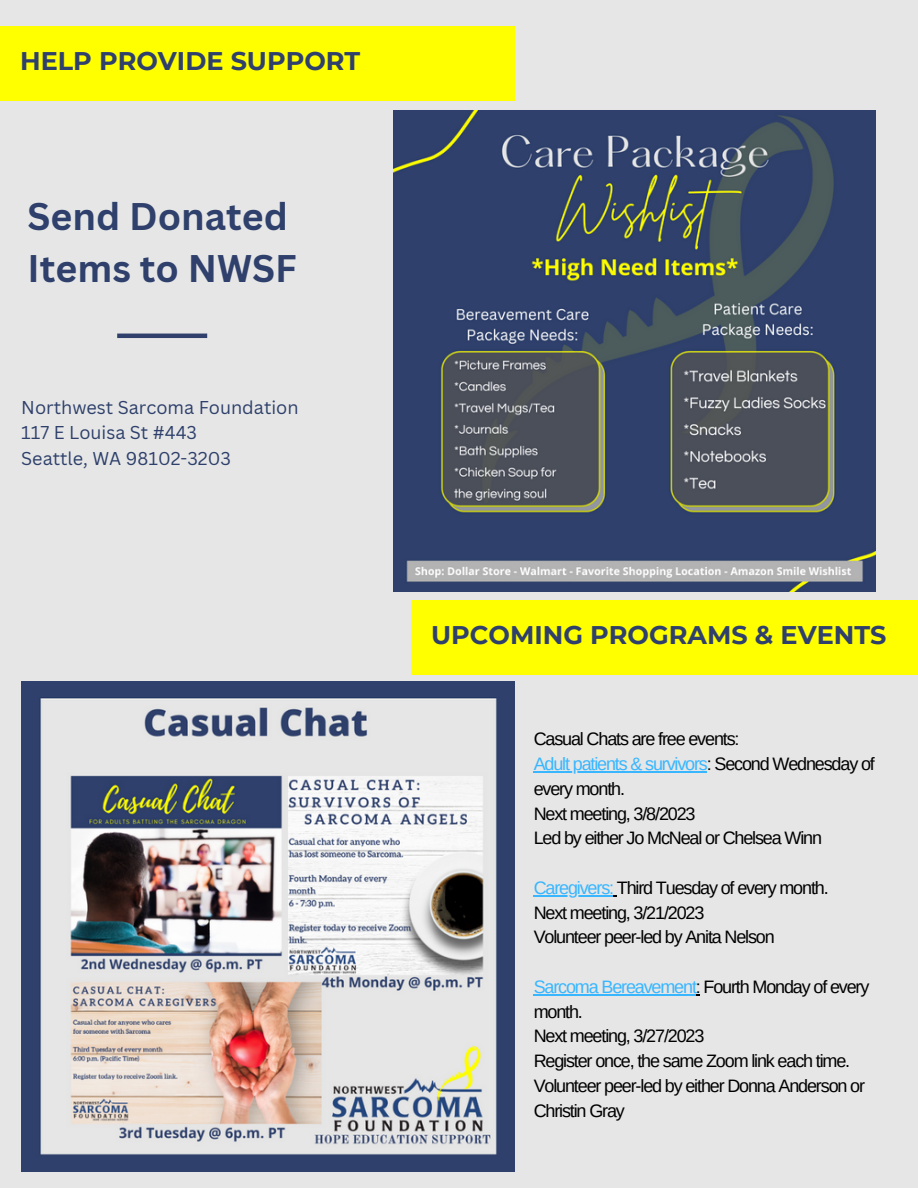
<style>
.page{position:relative;width:918px;height:1188px;background:#e6e6e6}
.page>*{position:absolute;margin:0;border:0;box-sizing:border-box;transform-origin:0 0}
.t1{font:700 37.5px/51.8px "Canva Sans";color:#2e406b}
.t2{font:700 25.5px "Montserrat";color:#2e406b}
.t3{font:18.15px/25.3px "Canva Sans";color:#2e406b}
.t4{font:18px/24.8px "Arimo";letter-spacing:-.065em;color:#000}
.s1{color:#38b6ff}
</style>
<div class="page">
<div style="left:0;top:26px;width:515px;height:74px;background:#ff0"></div>
<img style="left:394px;top:110px;width:481px;height:482px">
<hr style="left:117px;top:334px;width:90px;height:4px;background:#2e406b">
<div style="left:411px;top:600px;width:507px;height:74px;background:#ff0"></div>
<img style="left:21px;top:682px;width:493px;height:489px">
<hr style="left:534px;top:771px;width:173px;height:1px;background:#38b6ff">
<hr style="left:534px;top:895px;width:79px;height:1px;background:#38b6ff">
<hr style="left:534px;top:994px;width:162px;height:1px;background:#38b6ff">
<h2 class="t2" style="left:20px;top:46px;width:342px">HELP PROVIDE SUPPORT</h2>
<h1 class="t1" style="left:28px;top:190px;width:271px">Send Donated<br>Items to NWSF</h1>
<p class="t3" style="left:21px;top:394px;width:279px">Northwest Sarcoma Foundation<br>117 E Louisa St #443<br>Seattle, WA 98102-3203</p>
<h2 class="t2" style="left:431px;top:620px;width:457px">UPCOMING PROGRAMS &amp; EVENTS</h2>
<p class="t4" style="left:534px;top:727px;width:343px">Casual Chats are free events:<br><span class="s1">Adult patients &amp; survivors</span>: Second Wednesday of every month.<br>Next meeting, 3/8/2023<br>Led by either Jo McNeal or Chelsea Winn</p>
<p class="t4" style="left:534px;top:875px;width:297px"><span class="s1">Caregivers:</span> Third Tuesday of every month.<br>Next meeting, 3/21/2023<br>Volunteer peer-led by Anita Nelson</p>
<p class="t4" style="left:534px;top:974px;width:337px"><span class="s1">Sarcoma Bereavement</span>: Fourth Monday of every month.<br>Next meeting, 3/27/2023<br>Register once, the same Zoom link each time.<br>Volunteer peer-led by either Donna Anderson or<br>Christin Gray</p>
</div>
